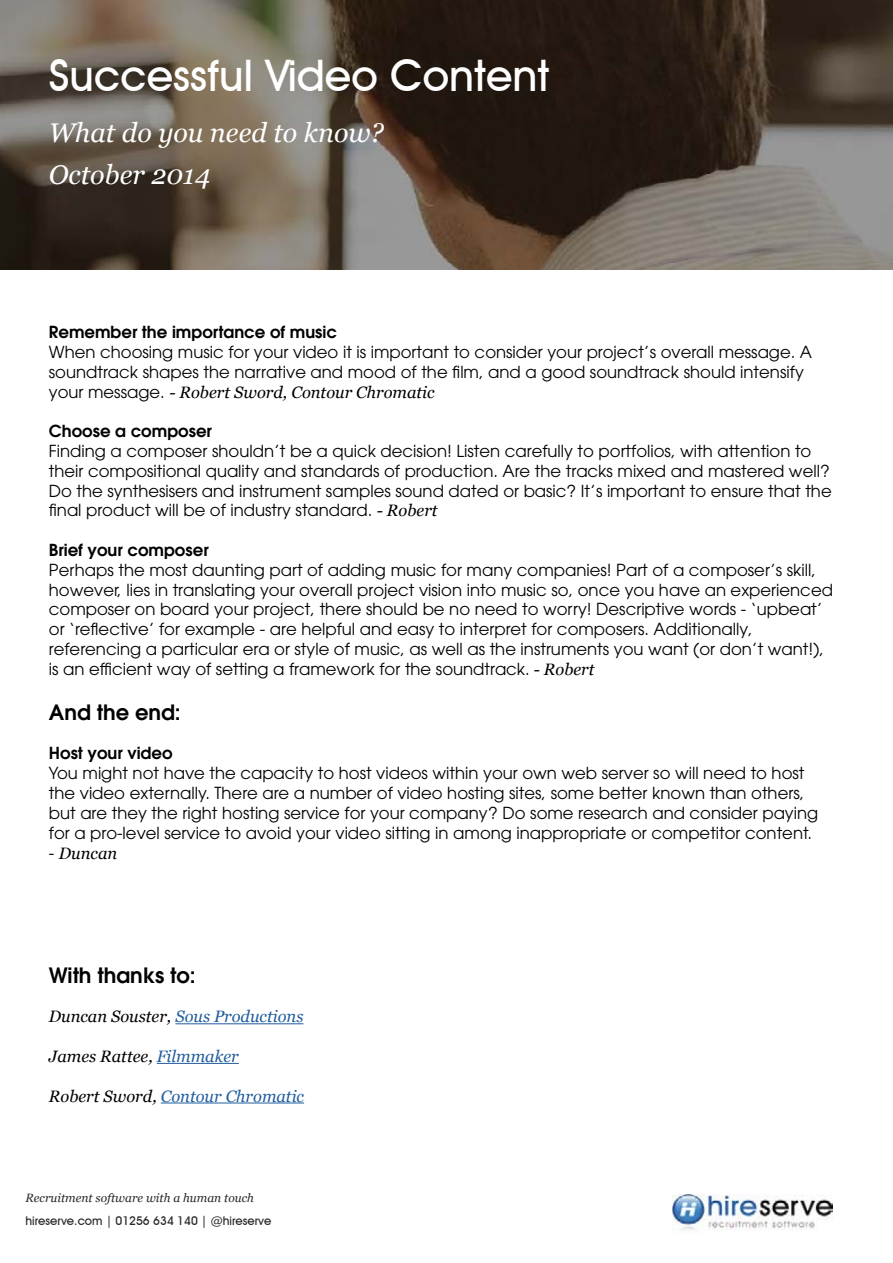
<style>
.page{position:relative;width:893px;height:1263px;background:#fff}
.page>*{position:absolute;margin:0;border:0;box-sizing:border-box;transform-origin:0 0}
.t1{font:700 43.5px "Decker";color:#fff}
.t2{font:italic 27px/42.6px "Georgia";color:#fff}
.t3{font:600 21px "ITC Avant Garde Std";color:#000}
.t4{font:16.5px/19.8px "ITC Avant Garde Std";color:#000}
.t5{font:600 16.5px "ITC Avant Garde Std";color:#000}
.t6{font:italic 16.5px "Georgia";color:#000}
.t7{font:italic 16.5px "Georgia";color:#215e9e}
.t8{font:700 12px "Decker";color:#292829}
.t9{font:italic 12px "Georgia";color:#292829}
.s1{font-family:"ITC Avant Garde Std";font-style:normal}
.s2{font-family:"Georgia";font-style:italic}
.s3{color:#000}
.s4{color:#215e9e}
</style>
<div class="page">
<img style="left:0;top:0;width:893px;height:269px">
<hr style="left:175px;top:1023px;width:128px;height:1px;background:#215e9e">
<hr style="left:157px;top:1063px;width:82px;height:1px;background:#215e9e">
<hr style="left:161px;top:1102px;width:143px;height:1px;background:#215e9e">
<img style="left:673px;top:1194px;width:159px;height:37px">
<h1 class="t1" style="left:49px;top:49px;width:502px">Successful Video Content</h1>
<h2 class="t2" style="left:49px;top:111px;width:336px">What do you need to know?<br>October 2014</h2>
<p class="t5" style="left:49px;top:321px;width:290px">Remember the importance of music</p>
<p class="t4" style="left:49px;top:342px;width:765px">When choosing music for your video it is important to consider your project’s overall message. A soundtrack shapes the narrative and mood of the film, and a good soundtrack should intensify</p>
<p class="t6" style="left:49px;top:381px;width:387px"><span class="s1">your message.</span> - Robert Sword, Contour Chromatic</p>
<p class="t5" style="left:49px;top:420px;width:165px">Choose a composer</p>
<p class="t4" style="left:49px;top:441px;width:784px">Finding a composer shouldn’t be a quick decision! Listen carefully to portfolios, with attention to their compositional quality and standards of production. Are the tracks mixed and mastered well?<br>Do the synthesisers and instrument samples sound dated or basic? It’s important to ensure that the final product will be of industry standard. <span class="s2">- Robert</span></p>
<p class="t5" style="left:49px;top:539px;width:161px">Brief your composer</p>
<p class="t4" style="left:49px;top:560px;width:786px">Perhaps the most daunting part of adding music for many companies! Part of a composer’s skill, however, lies in translating your overall project vision into music so, once you have an experienced composer on board your project, there should be no need to worry! Descriptive words - ‘upbeat’ or ‘reflective’ for example - are helpful and easy to interpret for composers. Additionally, referencing a particular era or style of music, as well as the instruments you want (or don’t want!), is an efficient way of setting a framework for the soundtrack. <span class="s2">- Robert</span></p>
<p class="t3" style="left:49px;top:698px;width:133px">And the end:</p>
<p class="t5" style="left:49px;top:743px;width:125px">Host your video</p>
<p class="t4" style="left:49px;top:763px;width:771px">You might not have the capacity to host videos within your own web server so will need to host the video externally. There are a number of video hosting sites, some better known than others, but are they the right hosting service for your company? Do some research and consider paying for a pro-level service to avoid your video sitting in among inappropriate or competitor content.</p>
<p class="t6" style="left:49px;top:842px;width:70px"><span class="s1">-</span> Duncan</p>
<p class="t3" style="left:49px;top:961px;width:148px">With thanks to:</p>
<p class="t7" style="left:49px;top:1006px;width:256px"><span class="s3">Duncan Souster,</span> Sous Productions</p>
<p class="t6" style="left:49px;top:1046px;width:191px">James Rattee, <span class="s4">Filmmaker</span></p>
<p class="t7" style="left:49px;top:1085px;width:257px"><span class="s3">Robert Sword,</span> Contour Chromatic</p>
<p class="t9" style="left:26px;top:1190px;width:230px">Recruitment software with a human touch</p>
<p class="t8" style="left:26px;top:1213px;width:247px">hireserve.com | 01256 634 140 | @hireserve</p>
</div>
